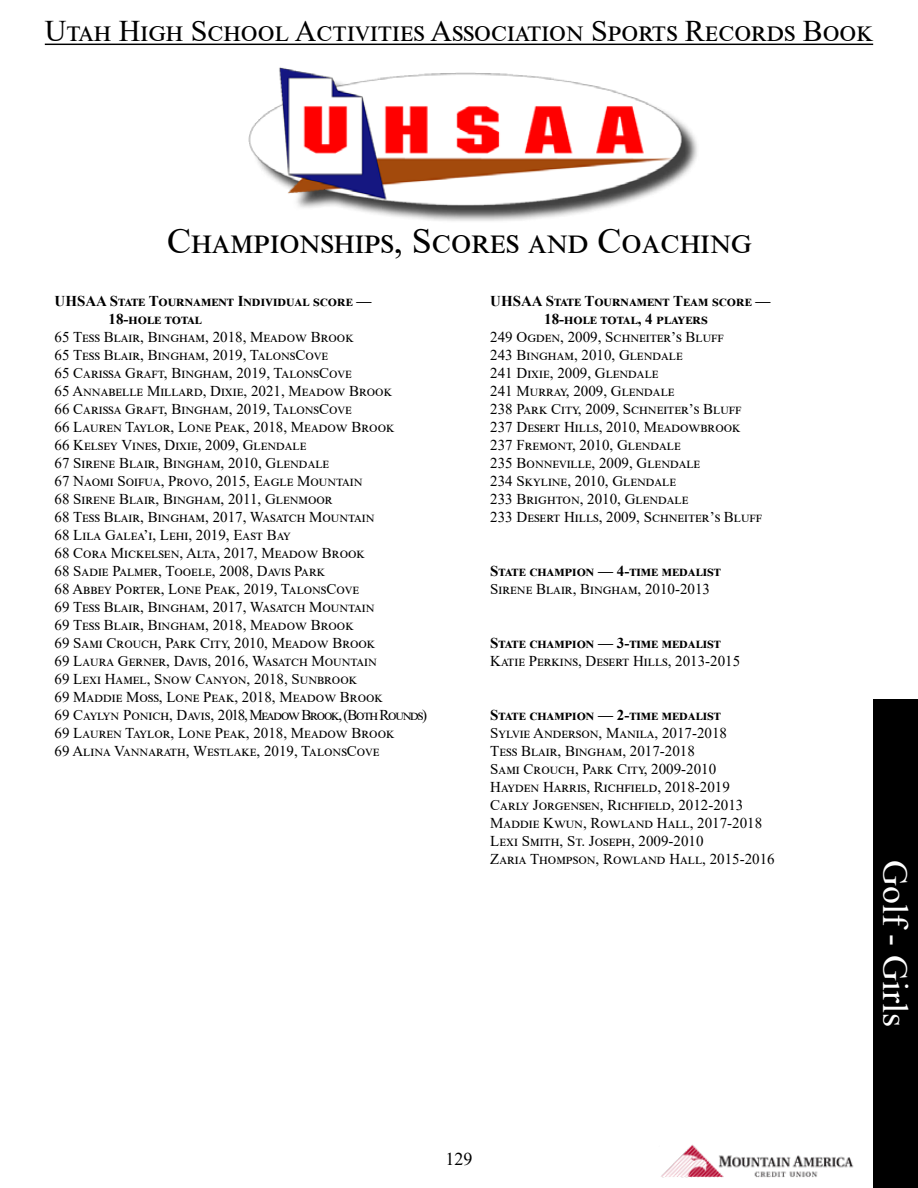
<style>
.page{position:relative;width:918px;height:1188px;background:#fff}
.page>*{position:absolute;margin:0;border:0;box-sizing:border-box;transform-origin:0 0}
.t1{font:36px "Times New Roman";color:#000}
.t2{font:36px "Times New Roman";color:#fff}
.t3{font:30px "Times New Roman";color:#000}
.t4{font:18px "Times New Roman";color:#000}
.t5{font:15px/18px "Times New Roman";color:#000}
.t6{font:700 15px/18px "Times New Roman";color:#000}
</style>
<div class="page">
<hr style="left:45px;top:44px;width:828px;height:1px;background:#000">
<div style="left:252px;top:71px;width:448px;height:153px;background:#000;opacity:.75"></div>
<img style="left:248px;top:67px;width:440px;height:151px">
<img style="left:661px;top:1144px;width:193px;height:34px">
<div style="left:873px;top:699px;width:45px;height:489px;background:#000"></div>
<h2 class="t3" style="left:45px;top:10px;width:830px">Utah High School Activities Association Sports Records Book</h2>
<h1 class="t1" style="left:167px;top:215px;width:586px">Championships, Scores and Coaching</h1>
<p class="t6" style="left:109px;top:292px;width:264px;text-indent:-54px">UHSAA State Tournament Individual score —<br>18-hole total</p>
<p class="t5" style="left:55px;top:328px;width:374px">65 Tess Blair, Bingham, 2018, Meadow Brook<br>65 Tess Blair, Bingham, 2019, TalonsCove<br>65 Carissa Graft, Bingham, 2019, TalonsCove<br>65 Annabelle Millard, Dixie, 2021, Meadow Brook<br>66 Carissa Graft, Bingham, 2019, TalonsCove<br>66 Lauren Taylor, Lone Peak, 2018, Meadow Brook<br>66 Kelsey Vines, Dixie, 2009, Glendale<br>67 Sirene Blair, Bingham, 2010, Glendale<br>67 Naomi Soifua, Provo, 2015, Eagle Mountain<br>68 Sirene Blair, Bingham, 2011, Glenmoor<br>68 Tess Blair, Bingham, 2017, Wasatch Mountain<br>68 Lila Galea’i, Lehi, 2019, East Bay<br>68 Cora Mickelsen, Alta, 2017, Meadow Brook<br>68 Sadie Palmer, Tooele, 2008, Davis Park<br>68 Abbey Porter, Lone Peak, 2019, TalonsCove<br>69 Tess Blair, Bingham, 2017, Wasatch Mountain<br>69 Tess Blair, Bingham, 2018, Meadow Brook<br>69 Sami Crouch, Park City, 2010, Meadow Brook<br>69 Laura Gerner, Davis, 2016, Wasatch Mountain<br>69 Lexi Hamel, Snow Canyon, 2018, Sunbrook<br>69 Maddie Moss, Lone Peak, 2018, Meadow Brook<br>69 Caylyn Ponich, Davis, 2018, Meadow Brook, (Both Rounds)<br>69 Lauren Taylor, Lone Peak, 2018, Meadow Brook<br>69 Alina Vannarath, Westlake, 2019, TalonsCove</p>
<p class="t6" style="left:490px;top:292px;width:282px;text-align:center">UHSAA State Tournament Team score —<br>18-hole total, 4 players</p>
<p class="t5" style="left:490px;top:328px;width:273px">249 Ogden, 2009, Schneiter ’s Bluff<br>243 Bingham, 2010, Glendale<br>241 Dixie, 2009, Glendale<br>241 Murray, 2009, Glendale<br>238 Park City, 2009, Schneiter ’s Bluff<br>237 Desert Hills, 2010, Meadowbrook<br>237 Fremont, 2010, Glendale<br>235 Bonneville, 2009, Glendale<br>234 Skyline, 2010, Glendale<br>233 Brighton, 2010, Glendale<br>233 Desert Hills, 2009, Schneiter ’s Bluff</p>
<p class="t6" style="left:490px;top:562px;width:232px">State champion — 4-time medalist</p>
<p class="t5" style="left:490px;top:580px;width:221px">Sirene Blair, Bingham, 2010-2013</p>
<p class="t6" style="left:490px;top:634px;width:232px">State champion — 3-time medalist</p>
<p class="t5" style="left:490px;top:652px;width:251px">Katie Perkins, Desert Hills, 2013-2015</p>
<p class="t6" style="left:490px;top:706px;width:232px">State champion — 2-time medalist</p>
<p class="t5" style="left:490px;top:724px;width:286px">Sylvie Anderson, Manila, 2017-2018<br>Tess Blair, Bingham, 2017-2018<br>Sami Crouch, Park City, 2009-2010<br>Hayden Harris, Richfield, 2018-2019<br>Carly Jorgensen, Richfield, 2012-2013<br>Maddie Kwun, Rowland Hall, 2017-2018<br>Lexi Smith, St. Joseph, 2009-2010<br>Zaria Thompson, Rowland Hall, 2015-2016</p>
<p class="t4" style="left:446px;top:1146px;width:28px">129</p>
<h1 class="t2" style="left:920px;top:860px;width:169px;rotate:90deg">Golf - Girls</h1>
</div>
